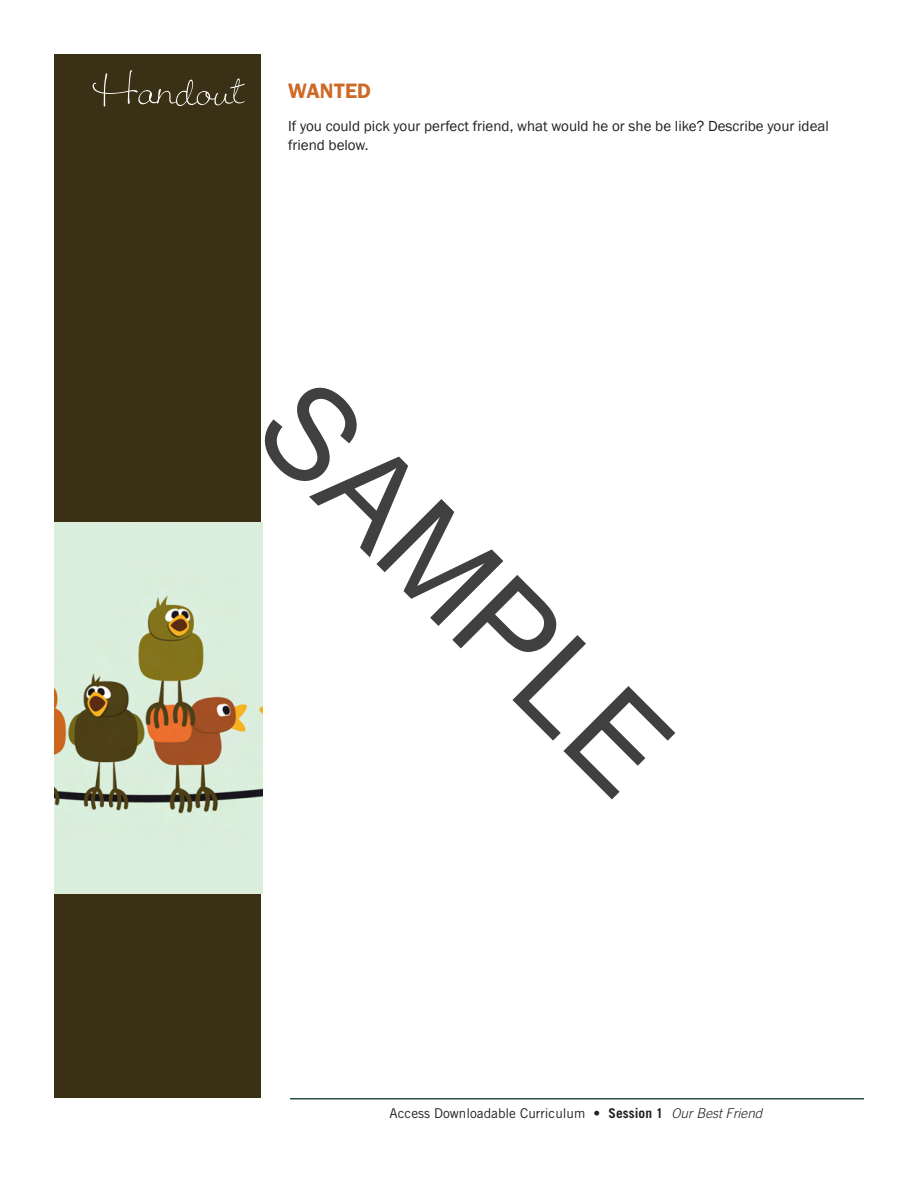
<style>
.page{position:relative;width:918px;height:1188px;background:#fff}
.page>*{position:absolute;margin:0;border:0;box-sizing:border-box;transform-origin:0 0}
.t1{font:128.4px "Arial";color:rgb(0 0 0/.75)}
.SESSION_HEADER{font:54px "Jiffy LT";color:#fff}
.Normal_Bold_Large{font:600 21px "Franklin Gothic";color:#ce6a28}
.t2{font:15px/19.5px "Franklin Gothic";color:#231f20}
.t3{font:13.5px "Trade Gothic";color:#231f20}
.s1{font-weight:700}
.s2{font-weight:300;font-style:italic}
</style>
<div class="page">
<div style="left:54px;top:54px;width:207px;height:1044px;background:#3a3015"></div>
<hr style="left:290px;top:1098px;width:574px;height:2px;background:#2b5247">
<img style="left:54px;top:522px;width:208px;height:372px">
<p class="SESSION_HEADER" style="left:92px;top:52px;width:152px">Handout</p>
<p class="Normal_Bold_Large" style="left:288px;top:78px;width:85px">WANTED</p>
<p class="t2" style="left:288px;top:116px;width:542px">If you could pick your perfect friend, what would he or she be like? Describe your ideal friend below.</p>
<h1 class="t1" style="left:340px;top:345px;width:522px;rotate:45deg">SAMPLE</h1>
<p class="t3" style="left:390px;top:1105px;width:374px">Access Downloadable Curriculum • <span class="s1">Session 1</span> <span class="s2">Our Best Friend</span></p>
</div>
